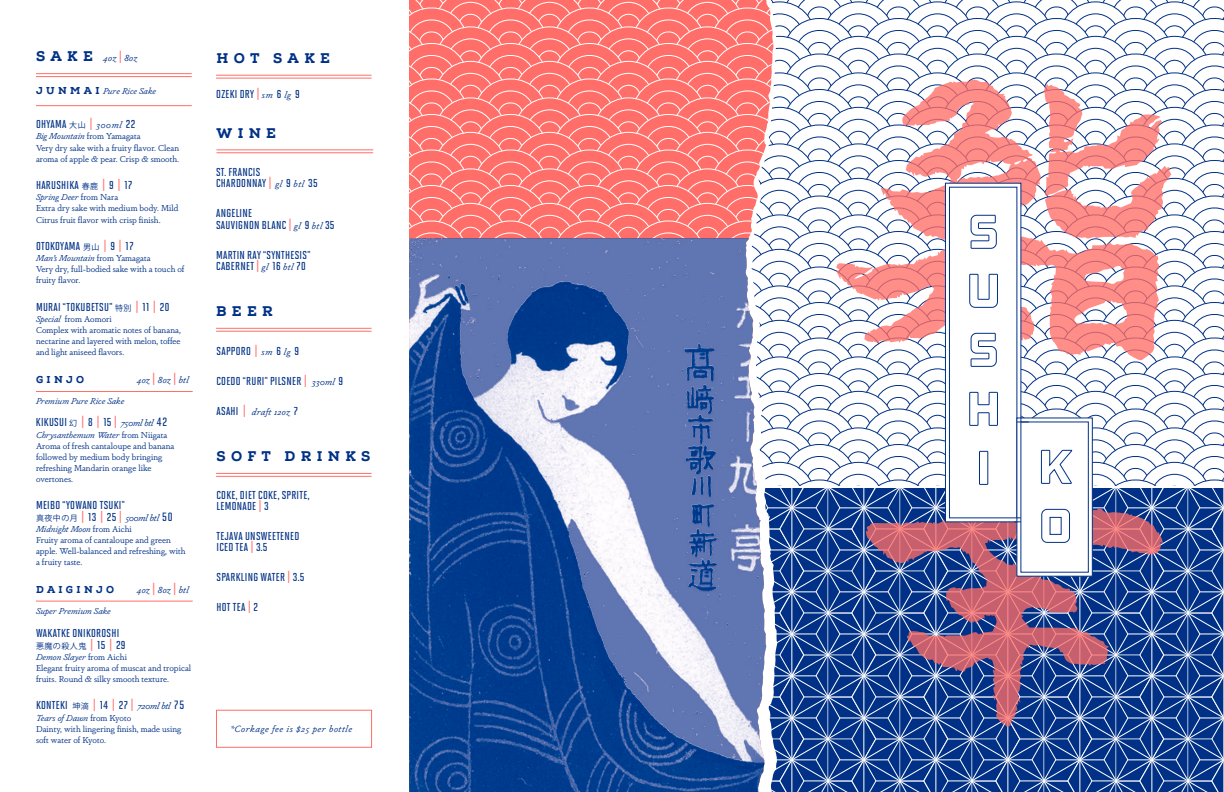
<style>
.page{position:relative;width:1224px;height:792px;background:#fff}
.page>*{position:absolute;margin:0;border:0;box-sizing:border-box;transform-origin:0 0}
.t1{font:800 14px "Nexa Slab";letter-spacing:.38em;color:#003186}
.t2{font:600 11.5px/11.2px "Solano Gothic Pro MVB";letter-spacing:.025em;color:#003186}
.t3{font:800 10px "Nexa Slab";letter-spacing:.34em;color:#003186}
.t4{font:italic 9px "Dapifer";letter-spacing:.02em;color:#003186}
.t5{font:italic 9px "Dapifer";letter-spacing:.06em;color:#003186}
.t6{font:italic 9px "Dapifer";letter-spacing:-.02em;color:#003186}
.t7{font:8.5px/11.2px "Dapifer";color:#003186}
.t8{font:italic 8.5px "Dapifer";color:#003186}
.t9{font:8px "Koz Go Pr 6 N";letter-spacing:.06em;color:#003186}
.s1{font-family:"Solano Gothic Pro MVB";font-weight:600;font-style:normal;font-size:11.5px;color:#ff6e68}
.s2{font-family:"Nexa Slab";font-weight:800;font-style:normal;font-size:10px}
.s3{font-family:"Koz Go Pr 6 N";font-weight:400;font-size:8px}
.s4{color:#ff6e68}
.s5{font-family:"Dapifer";font-weight:400;font-style:italic;font-size:9px}
.s6{font-style:italic}
.s7{font-size:12px}
.s8{font-family:"Koz Go Pr 6 N";font-style:normal;font-size:8px}
.s9{font-family:"Solano Gothic Pro MVB";font-weight:600;font-style:normal;font-size:11.5px}
.s10{font-family:"Solano Gothic Pro MVB";font-weight:600;font-style:normal;font-size:12px}
.s11{font-family:"Solano Gothic Pro MVB";font-weight:600;font-size:11.5px;color:#ff6e68}
.s12{font-family:"Solano Gothic Pro MVB";font-weight:600;font-size:11.5px}
</style>
<div class="page">
<svg style="left:777px;top:489px;width:447px;height:303px;background:#2b539a"></svg>
<svg style="left:777px;top:0;width:447px;height:486px"></svg>
<svg style="left:836px;top:80px;width:325px;height:280px"></svg>
<svg style="left:866px;top:404px;width:297px;height:323px;background:#72719f"></svg>
<svg style="left:1043px;top:84px;width:128px;height:156px"></svg>
<svg style="left:893px;top:193px;width:21px;height:13px"></svg>
<svg style="left:945px;top:183px;width:76px;height:339px"></svg>
<div style="left:949px;top:187px;width:68px;height:331px;background:#fff;border:1px solid #003186"></div>
<div style="left:1017px;top:418px;width:76px;height:159px;background:linear-gradient(to right,#fff,#fff);border:1px solid #003186"></div>
<div style="left:1021px;top:422px;width:68px;height:151px;background:#fff;border:1px solid #003186"></div>
<svg style="left:970px;top:214px;width:27px;height:35px"></svg>
<svg style="left:969px;top:273px;width:29px;height:35px"></svg>
<svg style="left:970px;top:332px;width:27px;height:35px"></svg>
<svg style="left:969px;top:391px;width:29px;height:35px"></svg>
<div style="left:979px;top:451px;width:9px;height:34px;border:1px solid #003186"></div>
<svg style="left:1040px;top:449px;width:33px;height:35px"></svg>
<svg style="left:1041px;top:508px;width:29px;height:35px"></svg>
<svg style="left:1017px;top:418px;width:12px;height:5px"></svg>
<svg style="left:1014px;top:517px;width:7px;height:5px"></svg>
<svg style="left:766px;top:0;width:11px;height:792px"></svg>
<svg style="left:409px;top:0;width:357px;height:238px;background:#ff7d78"></svg>
<img style="left:409px;top:238px;width:357px;height:554px">
<hr style="left:36px;top:76px;width:156px;height:1px;background:#ff6e68">
<hr style="left:36px;top:105px;width:156px;height:1px;background:#ff6e68">
<hr style="left:36px;top:391px;width:157px;height:1px;background:#ff6e68">
<hr style="left:36px;top:601px;width:157px;height:1px;background:#ff6e68">
<hr style="left:36px;top:73px;width:156px;height:1px;background:#ff6e68">
<hr style="left:216px;top:78px;width:156px;height:1px;background:#ff6e68">
<hr style="left:216px;top:75px;width:156px;height:1px;background:#ff6e68">
<hr style="left:216px;top:153px;width:157px;height:1px;background:#ff6e68">
<hr style="left:216px;top:150px;width:157px;height:1px;background:#ff6e68">
<hr style="left:216px;top:331px;width:156px;height:1px;background:#ff6e68">
<hr style="left:216px;top:328px;width:156px;height:1px;background:#ff6e68">
<hr style="left:216px;top:476px;width:156px;height:1px;background:#ff6e68">
<hr style="left:216px;top:473px;width:156px;height:1px;background:#ff6e68">
<div style="left:216px;top:710px;width:156px;height:38px;border:1px solid #ff6e68"></div>
<p class="t4" style="left:103px;top:52px;width:35px">4oz <span class="s1">|</span> 8oz</p>
<h1 class="t1" style="left:36px;top:47px;width:58px">SAKE</h1>
<h1 class="t1" style="left:217px;top:50px;width:115px">HOT SAKE</h1>
<p class="t8" style="left:36px;top:85px;width:122px"><span class="s2">J U N M A I</span> Pure Rice Sake</p>
<h2 class="t2" style="left:36px;top:118px;width:101px">OHYAMA <span class="s3">大山</span> <span class="s4">|</span> <span class="s5">300ml</span> 22</h2>
<p class="t7" style="left:36px;top:131px;width:145px"><span class="s6">Big Mountain</span> from Yamagata<br>Very dry sake with a fruity flavor. Clean aroma of apple &amp; pear. Crisp &amp; smooth.</p>
<h2 class="t2" style="left:36px;top:179px;width:98px">HARUSHIKA <span class="s3">春鹿</span> <span class="s4">|</span> 9 <span class="s4">|</span> 17</h2>
<p class="t7" style="left:36px;top:191px;width:144px"><span class="s6">Spring Deer</span> from Nara<br>Extra dry sake with medium body. Mild<br>Citrus fruit flavor with crisp finish.</p>
<h2 class="t2" style="left:36px;top:240px;width:99px">OTOKOYAMA <span class="s3">男山</span> <span class="s4">|</span> 9 <span class="s4">|</span> 17</h2>
<p class="t7" style="left:36px;top:252px;width:150px"><span class="s6">Man’s Mountain</span> from Yamagata<br>Very dry, full-bodied sake with a touch of fruity flavor.</p>
<h2 class="t2" style="left:36px;top:301px;width:135px">MURAI “TOKUBETSU” <span class="s3">特別</span> <span class="s4">|</span> 11 <span class="s4">|</span> 20</h2>
<p class="t7" style="left:36px;top:313px;width:146px"><span class="s6">Special</span> from Aomori<br>Complex with aromatic notes of banana, nectarine and layered with melon, toffee and light aniseed flavors.</p>
<p class="t3" style="left:36px;top:373px;width:50px">GINJO</p>
<p class="t8" style="left:36px;top:395px;width:90px">Premium Pure Rice Sake</p>
<p class="t4" style="left:137px;top:373px;width:54px">4oz <span class="s1">|</span> 8oz <span class="s1">|</span> btl</p>
<h2 class="t2" style="left:36px;top:416px;width:133px">KIKUSUI <span class="s3">幻</span> <span class="s4">|</span> 8 <span class="s4">|</span> 15 <span class="s4">|</span> <span class="s5">750ml btl</span> <span class="s7">42</span></h2>
<p class="t7" style="left:36px;top:429px;width:140px"><span class="s6">Chrysanthemum Water</span> from Niigata<br>Aroma of fresh cantaloupe and banana followed by medium body bringing refreshing Mandarin orange like overtones.</p>
<h2 class="t2" style="left:36px;top:499px;width:90px">MEIBO “YOWANO TSUKI”</h2>
<p class="t6" style="left:36px;top:511px;width:138px"><span class="s8">真夜中の月</span> <span class="s1">|</span> <span class="s9">13</span> <span class="s1">|</span> <span class="s9">25</span> <span class="s1">|</span> 500ml btl <span class="s10">50</span></p>
<p class="t7" style="left:36px;top:523px;width:151px"><span class="s6">Midnight Moon</span> from Aichi<br>Fruity aroma of cantaloupe and green apple. Well-balanced and refreshing, with a fruity taste.</p>
<p class="t3" style="left:36px;top:583px;width:80px">DAIGINJO</p>
<p class="t8" style="left:36px;top:605px;width:76px">Super Premium Sake</p>
<p class="t4" style="left:137px;top:583px;width:54px">4oz <span class="s1">|</span> 8oz <span class="s1">|</span> btl</p>
<h2 class="t2" style="left:36px;top:627px;width:85px">WAKATKE ONIKOROSHI</h2>
<p class="t9" style="left:36px;top:641px;width:91px">悪魔の殺人鬼 <span class="s11">|</span> <span class="s12">15</span> <span class="s11">|</span> <span class="s12">29</span></p>
<p class="t7" style="left:36px;top:651px;width:157px"><span class="s6">Demon Slayer</span> from Aichi<br>Elegant fruity aroma of muscat and tropical fruits. Round &amp; silky smooth texture.</p>
<h2 class="t2" style="left:36px;top:699px;width:150px">KONTEKI <span class="s3">坤滴</span> <span class="s4">|</span> 14 <span class="s4">|</span> 27 <span class="s4">|</span> <span class="s5">720ml btl</span> <span class="s7">75</span></h2>
<p class="t7" style="left:36px;top:712px;width:147px"><span class="s6">Tears of Dawn</span> from Kyoto<br>Dainty, with lingering finish, made using soft water of Kyoto.</p>
<h2 class="t2" style="left:216px;top:88px;width:85px">OZEKI DRY <span class="s4">|</span> <span class="s5">sm</span> 6 <span class="s5">lg</span> 9</h2>
<h1 class="t1" style="left:217px;top:124px;width:61px">WINE</h1>
<h2 class="t2" style="left:216px;top:166px;width:103px">ST. FRANCIS<br>CHARDONNAY <span class="s4">|</span> <span class="s5">gl</span> 9 <span class="s5">btl</span> 35</h2>
<h2 class="t2" style="left:216px;top:207px;width:120px">ANGELINE<br>SAUVIGNON BLANC <span class="s4">|</span> <span class="s5">gl</span> 9 <span class="s5">btl</span> 35</h2>
<h2 class="t2" style="left:216px;top:248px;width:96px">MARTIN RAY “SYNTHESIS”<br>CABERNET <span class="s4">|</span> <span class="s5">gl</span> 16 <span class="s5">btl</span> 70</h2>
<h1 class="t1" style="left:216px;top:302px;width:58px">BEER</h1>
<h2 class="t2" style="left:216px;top:345px;width:84px">SAPPORO <span class="s4">|</span> <span class="s5">sm</span> 6 <span class="s5">lg</span> 9</h2>
<h2 class="t2" style="left:217px;top:375px;width:128px">COEDO “RURI” PILSNER <span class="s4">|</span> <span class="s5">330ml</span> 9</h2>
<p class="t4" style="left:217px;top:406px;width:83px"><span class="s9">ASAHI</span> <span class="s1">|</span> draft 12oz <span class="s9">7</span></p>
<h1 class="t1" style="left:217px;top:447px;width:155px">SOFT DRINKS</h1>
<h2 class="t2" style="left:217px;top:489px;width:95px">COKE, DIET COKE, SPRITE,<br>LEMONADE <span class="s4">|</span> 3</h2>
<h2 class="t2" style="left:217px;top:530px;width:84px">TEJAVA UNSWEETENED<br>ICED TEA <span class="s4">|</span> 3.5</h2>
<h2 class="t2" style="left:217px;top:571px;width:89px">SPARKLING WATER <span class="s4">|</span> 3.5</h2>
<h2 class="t2" style="left:217px;top:601px;width:43px">HOT TEA <span class="s4">|</span> 2</h2>
<p class="t5" style="left:230px;top:722px;width:124px">*Corkage fee is $25 per bottle</p>
</div>
